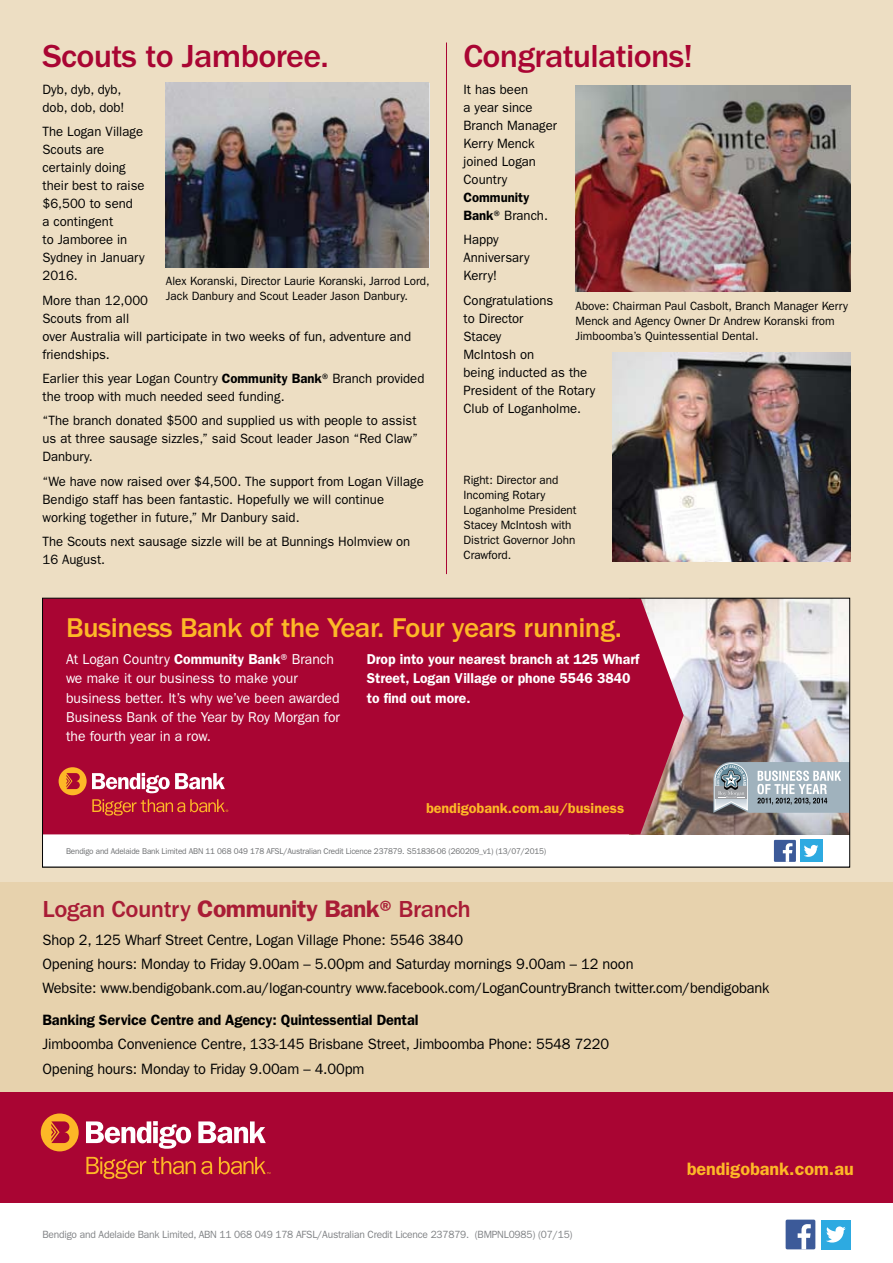
<style>
.page{position:relative;width:893px;height:1263px;background:#fff}
.page>*{position:absolute;margin:0;border:0;box-sizing:border-box;transform-origin:0 0}
.t1{font:500 33px "Franklin Gothic";letter-spacing:-.02em;color:#a90533}
.t2{font:500 28.2px "ITC Franklin Gothic Std";letter-spacing:-.02em;color:#fdb827}
.t3{font:500 24px "Franklin Gothic";letter-spacing:-.02em;color:#a91d36}
.t4{font:600 18px "Franklin Gothic";color:#fdb827}
.t5{font:15px/23.7px "Franklin Gothic";letter-spacing:-.01em;color:#000}
.t6{font:600 15px "Franklin Gothic";letter-spacing:-.01em;color:#000}
.t7{font:14.4px/19.2px "ITC Franklin Gothic Std";color:#fff}
.t8{font:600 14.4px/19.2px "ITC Franklin Gothic Std";color:#fff}
.t9{font:600 14.4px "ITC Franklin Gothic Std";color:#fdb827}
.t10{font:13.5px/18px "Franklin Gothic";color:#000}
.t11{font:600 13.5px/18px "Franklin Gothic";color:#000}
.t12{font:12px/15px "Franklin Gothic";color:#000}
.t13{font:10.5px "Franklin Gothic";letter-spacing:-.02em;color:#808285}
.t14{font:8.4px "ITC Franklin Gothic Std";letter-spacing:-.02em;color:#6d6f71}
.s1{font-weight:600}
.s2{font-weight:400}
</style>
<div class="page">
<div style="left:0;top:0;width:893px;height:1116px;background:#eddec3"></div>
<div style="left:0;top:882px;width:893px;height:218px;background:#e7d2ad"></div>
<div style="left:786px;top:1219px;width:29px;height:30px;background:#3c5a99;border-radius:2px"></div>
<svg style="left:798px;top:1224px;width:13px;height:25px"></svg>
<div style="left:821px;top:1219px;width:30px;height:30px;background:#2daae1"></div>
<svg style="left:826px;top:1226px;width:20px;height:16px"></svg>
<div style="left:0;top:1092px;width:893px;height:111px;background:#a90533"></div>
<div style="left:41px;top:1113px;width:38px;height:38px;background:#fdb827;border-radius:50%"></div>
<svg style="left:51px;top:1121px;width:18px;height:22px"></svg>
<svg style="left:86px;top:1121px;width:105px;height:28px"></svg>
<svg style="left:198px;top:1121px;width:68px;height:22px"></svg>
<svg style="left:86px;top:1157px;width:60px;height:22px"></svg>
<svg style="left:152px;top:1157px;width:60px;height:17px"></svg>
<svg style="left:219px;top:1157px;width:51px;height:17px"></svg>
<hr style="left:446px;top:43px;width:1px;height:531px;background:#a90533">
<img style="left:166px;top:83px;width:263px;height:184px">
<img style="left:612px;top:353px;width:238px;height:208px">
<img style="left:575px;top:85px;width:275px;height:207px">
<svg style="left:44px;top:600px;width:804px;height:265px"></svg>
<svg style="left:770px;top:837px;width:56px;height:27px"></svg>
<div style="left:774px;top:840px;width:22px;height:22px;background:#3c5a99"></div>
<svg style="left:783px;top:843px;width:10px;height:19px"></svg>
<div style="left:800px;top:840px;width:22px;height:22px;background:#2daae1"></div>
<svg style="left:804px;top:845px;width:14px;height:12px"></svg>
<h1 class="t1" style="left:43px;top:38px;width:288px">Scouts to Jamboree.</h1>
<p class="t10" style="left:43px;top:80px;width:83px">Dyb, dyb, dyb, dob, dob, dob!</p>
<p class="t10" style="left:43px;top:123px;width:104px">The Logan Village<br>Scouts are certainly doing their best to raise $6,500 to send<br>a contingent<br>to Jamboree in<br>Sydney in January<br>2016.</p>
<p class="t10" style="left:43px;top:291px;width:370px">More than 12,000<br>Scouts from all<br>over Australia will participate in two weeks of fun, adventure and friendships.</p>
<p class="t10" style="left:43px;top:369px;width:383px">Earlier this year Logan Country <span class="s1">Community Bank</span>® Branch provided the troop with much needed seed funding.</p>
<p class="t10" style="left:43px;top:412px;width:377px">“The branch donated $500 and supplied us with people to assist us at three sausage sizzles,” said Scout leader Jason “Red Claw”<br>Danbury.</p>
<p class="t10" style="left:43px;top:472px;width:383px">“We have now raised over $4,500. The support from Logan Village<br>Bendigo staff has been fantastic. Hopefully we will continue working together in future,” Mr Danbury said.</p>
<p class="t10" style="left:43px;top:533px;width:369px">The Scouts next sausage sizzle will be at Bunnings Holmview on<br>16 August.</p>
<p class="t12" style="left:166px;top:273px;width:265px">Alex Koranski, Director Laurie Koranski, Jarrod Lord,<br>Jack Danbury and Scout Leader Jason Danbury.</p>
<h1 class="t1" style="left:463px;top:38px;width:231px">Congratulations!</h1>
<p class="t10" style="left:463px;top:80px;width:95px">It has been<br>a year since<br>Branch Manager<br>Kerry Menck joined Logan<br>Country</p>
<p class="t11" style="left:463px;top:188px;width:86px">Community<br>Bank<span class="s2">® Branch.</span></p>
<p class="t10" style="left:463px;top:231px;width:68px">Happy<br>Anniversary<br>Kerry!</p>
<p class="t10" style="left:463px;top:291px;width:133px">Congratulations<br>to Director<br>Stacey<br>McIntosh on<br>being inducted as the<br>President of the Rotary<br>Club of Loganholme.</p>
<p class="t12" style="left:575px;top:298px;width:274px">Above: Chairman Paul Casbolt, Branch Manager Kerry<br>Menck and Agency Owner Dr Andrew Koranski from<br>Jimboomba’s Quintessential Dental.</p>
<p class="t12" style="left:463px;top:473px;width:115px">Right: Director and<br>Incoming Rotary<br>Loganholme President<br>Stacey McIntosh with<br>District Governor John<br>Crawford.</p>
<h2 class="t2" style="left:66px;top:612px;width:557px">Business Bank of the Year. Four years running.</h2>
<p class="t7" style="left:66px;top:650px;width:275px">At Logan Country <span class="s1">Community Bank</span>® Branch we make it our business to make your business better. It’s why we’ve been awarded Business Bank of the Year by Roy Morgan for the fourth year in a row.</p>
<p class="t8" style="left:367px;top:650px;width:274px">Drop into your nearest branch at 125 Wharf<br>Street, Logan Village or phone 5546 3840 to find out more.</p>
<p class="t9" style="left:426px;top:799px;width:200px">bendigobank.com.au/business</p>
<p class="t14" style="left:66px;top:846px;width:482px">Bendigo and Adelaide Bank Limited ABN 11 068 049 178 AFSL/Australian Credit Licence 237879. S51836-06 (260209_v1) (13/07/2015)</p>
<h3 class="t3" style="left:43px;top:896px;width:430px">Logan Country <span class="s1">Community Bank®</span> Branch</h3>
<p class="t5" style="left:43px;top:928px;width:728px">Shop 2, 125 Wharf Street Centre, Logan Village Phone: 5546 3840<br>Opening hours: Monday to Friday 9.00am – 5.00pm and Saturday mornings 9.00am – 12 noon<br>Website: www.bendigobank.com.au/logan-country www.facebook.com/LoganCountryBranch twitter.com/bendigobank</p>
<p class="t6" style="left:43px;top:1011px;width:377px">Banking Service Centre and Agency: Quintessential Dental</p>
<p class="t5" style="left:43px;top:1031px;width:568px;line-height:25.2px">Jimboomba Convenience Centre, 133-145 Brisbane Street, Jimboomba Phone: 5548 7220<br>Opening hours: Monday to Friday 9.00am – 4.00pm</p>
<p class="t13" style="left:43px;top:1229px;width:532px">Bendigo and Adelaide Bank Limited, ABN 11 068 049 178 AFSL/Australian Credit Licence 237879. (BMPNL0985) (07/15)</p>
<h3 class="t4" style="left:687px;top:1158px;width:169px">bendigobank.com.au</h3>
</div>
